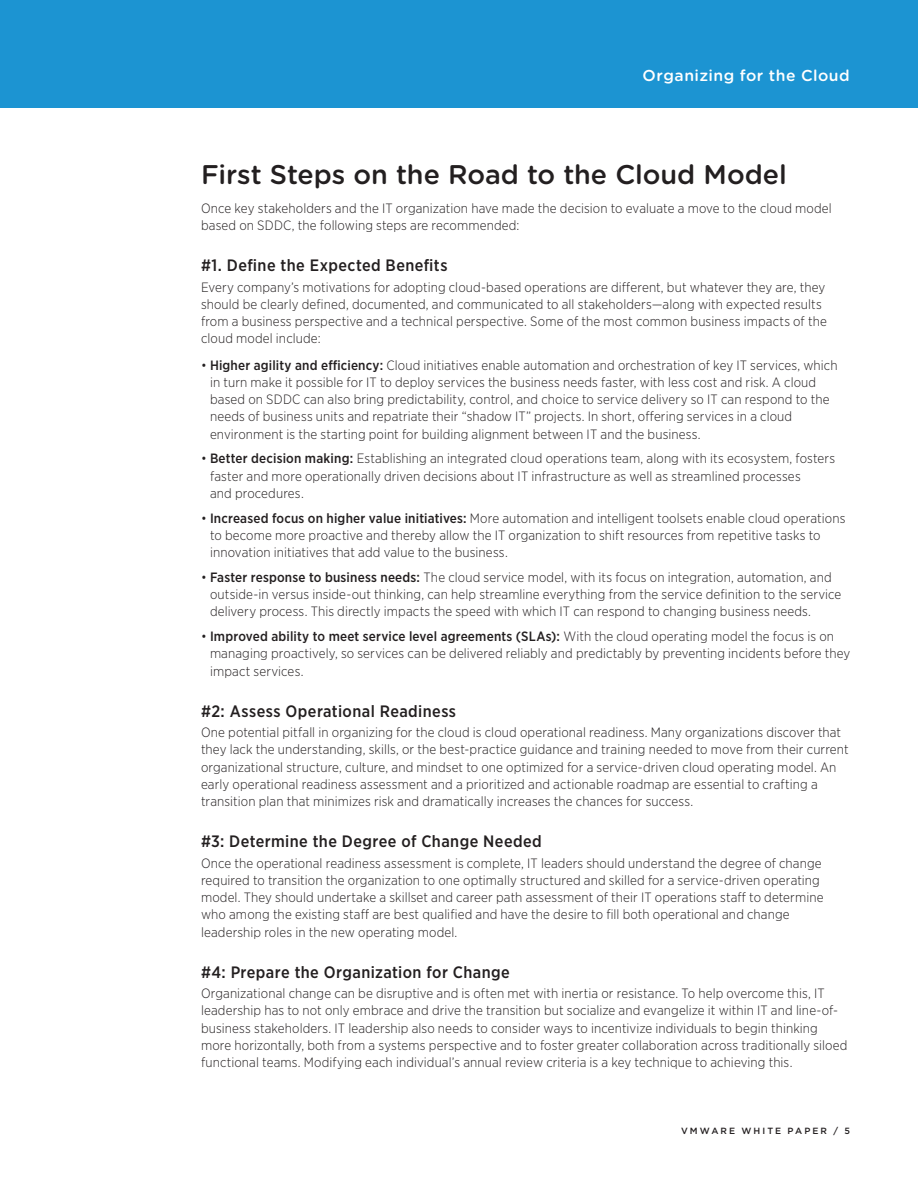
<style>
.page{position:relative;width:918px;height:1188px;background:#fff}
.page>*{position:absolute;margin:0;border:0;box-sizing:border-box;transform-origin:0 0}
.t1{font:500 27px "Gotham Rounded";letter-spacing:-.005em;color:#231f20}
.t2{font:500 16.5px "Gotham Narrow";letter-spacing:.025em;color:#231f20}
.t3{font:500 15.75px "Gotham Rounded";letter-spacing:.03em;color:#fff}
.t4{font:300 13.5px/17.2px "Gotham Narrow";letter-spacing:.01em;color:#231f20}
.t5{font:500 9px "Gotham";letter-spacing:.23em;color:#231f20}
.s1{font-weight:500}
</style>
<div class="page">
<div style="left:0;top:0;width:918px;height:108px;background:#1c94d2"></div>
<p class="t3" style="left:643px;top:64px;width:209px">Organizing for the Cloud</p>
<h1 class="t1" style="left:201px;top:155px;width:587px">First Steps on the Road to the Cloud Model</h1>
<p class="t4" style="left:201px;top:199px;width:632px">Once key stakeholders and the IT organization have made the decision to evaluate a move to the cloud model based on SDDC, the following steps are recommended:</p>
<p class="t2" style="left:201px;top:255px;width:248px">#1. Define the Expected Benefits</p>
<p class="t4" style="left:201px;top:278px;width:627px">Every company’s motivations for adopting cloud-based operations are different, but whatever they are, they should be clearly defined, documented, and communicated to all stakeholders—along with expected results from a business perspective and a technical perspective. Some of the most common business impacts of the cloud model include:</p>
<p class="t4" style="left:210px;top:356px;width:629px;text-indent:-9px">• <span class="s1">Higher agility and efficiency:</span> Cloud initiatives enable automation and orchestration of key IT services, which in turn make it possible for IT to deploy services the business needs faster, with less cost and risk. A cloud based on SDDC can also bring predictability, control, and choice to service delivery so IT can respond to the needs of business units and repatriate their “shadow IT” projects. In short, offering services in a cloud environment is the starting point for building alignment between IT and the business.</p>
<p class="t4" style="left:210px;top:450px;width:627px;text-indent:-9px">• <span class="s1">Better decision making:</span> Establishing an integrated cloud operations team, along with its ecosystem, fosters faster and more operationally driven decisions about IT infrastructure as well as streamlined processes<br>and procedures.</p>
<p class="t4" style="left:210px;top:509px;width:637px;text-indent:-9px">• <span class="s1">Increased focus on higher value initiatives:</span> More automation and intelligent toolsets enable cloud operations to become more proactive and thereby allow the IT organization to shift resources from repetitive tasks to innovation initiatives that add value to the business.</p>
<p class="t4" style="left:210px;top:568px;width:633px;text-indent:-9px">• <span class="s1">Faster response to business needs:</span> The cloud service model, with its focus on integration, automation, and outside-in versus inside-out thinking, can help streamline everything from the service definition to the service delivery process. This directly impacts the speed with which IT can respond to changing business needs.</p>
<p class="t4" style="left:210px;top:627px;width:642px;text-indent:-9px">• <span class="s1">Improved ability to meet service level agreements (SLAs):</span> With the cloud operating model the focus is on managing proactively, so services can be delivered reliably and predictably by preventing incidents before they impact services.</p>
<p class="t2" style="left:201px;top:701px;width:257px">#2: Assess Operational Readiness</p>
<p class="t4" style="left:201px;top:723px;width:649px">One potential pitfall in organizing for the cloud is cloud operational readiness. Many organizations discover that they lack the understanding, skills, or the best-practice guidance and training needed to move from their current organizational structure, culture, and mindset to one optimized for a service-driven cloud operating model. An early operational readiness assessment and a prioritized and actionable roadmap are essential to crafting a transition plan that minimizes risk and dramatically increases the chances for success.</p>
<p class="t2" style="left:201px;top:831px;width:342px">#3: Determine the Degree of Change Needed</p>
<p class="t4" style="left:201px;top:854px;width:624px">Once the operational readiness assessment is complete, IT leaders should understand the degree of change required to transition the organization to one optimally structured and skilled for a service-driven operating model. They should undertake a skillset and career path assessment of their IT operations staff to determine who among the existing staff are best qualified and have the desire to fill both operational and change leadership roles in the new operating model.</p>
<p class="t2" style="left:201px;top:962px;width:310px">#4: Prepare the Organization for Change</p>
<p class="t4" style="left:201px;top:984px;width:648px">Organizational change can be disruptive and is often met with inertia or resistance. To help overcome this, IT leadership has to not only embrace and drive the transition but socialize and evangelize it within IT and line-of&shy;business stakeholders. IT leadership also needs to consider ways to incentivize individuals to begin thinking more horizontally, both from a systems perspective and to foster greater collaboration across traditionally siloed functional teams. Modifying each individual’s annual review criteria is a key technique to achieving this.</p>
<p class="t5" style="left:681px;top:1125px;width:170px">VMWARE WHITE PAPER / 5</p>
</div>
